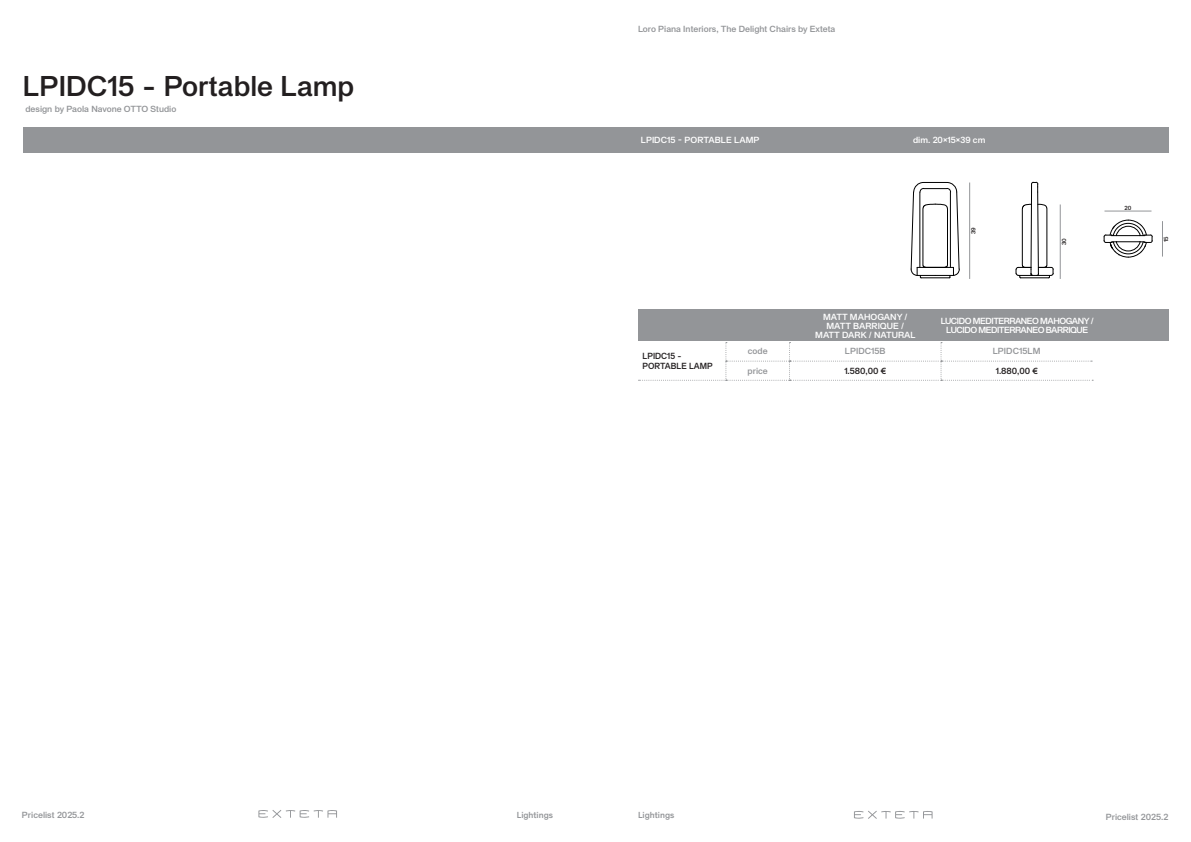
<style>
.page{position:relative;width:1191px;height:842px;background:#fff}
.page>*{position:absolute;margin:0;border:0;box-sizing:border-box;transform-origin:0 0}
.t1{font:500 29px "Syndicat Grotesk";color:#231f20}
.t2{font:500 10px "Theinhardt";letter-spacing:.03em;color:#fff}
.t3{font:500 9px "Syndicat Grotesk";color:#939598}
.t4{font:500 9px "Syndicat Grotesk";color:#fff}
.t5{font:500 9px "Syndicat Grotesk";letter-spacing:-.05em;color:#fff}
.t6{font:500 9px "Syndicat Grotesk";color:#231f20;scale:.94 1}
.t7{font:500 9px "Theinhardt";color:#939598}
.t8{font:500 9px "Syndicat Grotesk";color:#231f20}
.t9{font:500 6px "Syndicat Grotesk";color:#231f20}
</style>
<div class="page">
<svg style="left:854px;top:811px;width:78px;height:8px"></svg>
<svg style="left:258px;top:810px;width:79px;height:8px"></svg>
<div style="left:23px;top:127px;width:1145px;height:26px;background:#939598"></div>
<div style="left:638px;top:309px;width:530px;height:32px;background:#939598"></div>
<svg style="left:638px;top:342px;width:455px;height:39px"></svg>
<hr style="left:1162px;top:221px;width:1px;height:36px;background:#939598">
<hr style="left:969px;top:183px;width:1px;height:96px;background:#939598">
<hr style="left:1104px;top:211px;width:47px;height:1px;background:#939598">
<svg style="left:1103px;top:219px;width:50px;height:39px"></svg>
<svg style="left:1015px;top:181px;width:39px;height:98px"></svg>
<svg style="left:910px;top:182px;width:50px;height:97px"></svg>
<hr style="left:1060px;top:204px;width:1px;height:75px;background:#939598">
<p class="t1" style="left:23px;top:70px;width:333px">LPIDC15 - Portable Lamp</p>
<p class="t3" style="left:25px;top:104px;width:152px">design by Paola Navone OTTO Studio</p>
<p class="t3" style="left:638px;top:24px;width:199px">Loro Piana Interiors, The Delight Chairs by Exteta</p>
<p class="t4" style="left:641px;top:135px;width:120px">LPIDC15 - PORTABLE LAMP</p>
<p class="t4" style="left:913px;top:135px;width:74px">dim. 20×15×39 cm</p>
<p class="t6" style="left:642px;top:350px;width:43px">LPIDC15 -</p>
<p class="t6" style="left:642px;top:361px;width:76px">PORTABLE LAMP</p>
<p class="t9" style="left:970px;top:234px;width:8px;rotate:-90deg">39</p>
<p class="t9" style="left:1060px;top:245px;width:8px;rotate:-90deg">30</p>
<p class="t4" style="left:823px;top:311px;width:86px">MATT MAHOGANY /</p>
<p class="t4" style="left:826px;top:320px;width:79px">MATT BARRIQUE /</p>
<p class="t4" style="left:815px;top:329px;width:102px">MATT DARK / NATURAL</p>
<p class="t5" style="left:940px;top:316px;width:154px">LUCIDO MEDITERRANEO MAHOGANY /</p>
<p class="t5" style="left:946px;top:325px;width:143px">LUCIDO MEDITERRANEO BARRIQUE</p>
<p class="t2" style="left:954px;top:316px;width:61px">price_prezzo</p>
<p class="t3" style="left:748px;top:346px;width:21px">code</p>
<p class="t3" style="left:845px;top:346px;width:42px">LPIDC15B</p>
<p class="t3" style="left:992px;top:346px;width:49px">LPIDC15LM</p>
<p class="t3" style="left:747px;top:366px;width:22px">price</p>
<p class="t8" style="left:844px;top:366px;width:43px">1.580,00 €</p>
<p class="t8" style="left:995px;top:366px;width:44px">1.880,00 €</p>
<p class="t9" style="left:1124px;top:204px;width:8px">20</p>
<p class="t9" style="left:1162px;top:242px;width:7px;rotate:-90deg">15</p>
<p class="t3" style="left:22px;top:810px;width:64px">Pricelist 2025.2</p>
<p class="t3" style="left:1105px;top:811px;width:64px">Pricelist 2025.2</p>
<p class="t7" style="left:517px;top:809px;width:38px">Lightings</p>
<p class="t7" style="left:638px;top:809px;width:38px">Lightings</p>
</div>
